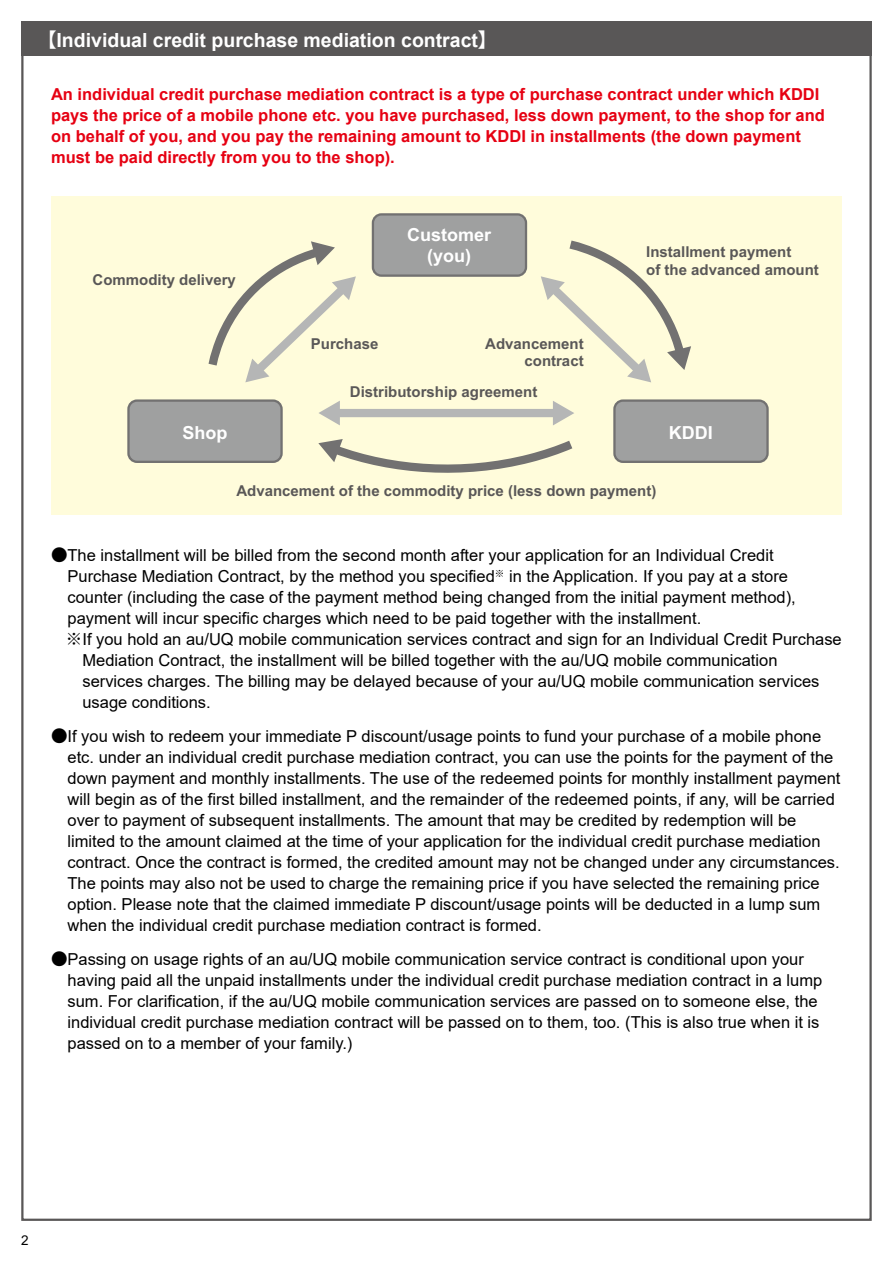
<style>
.page{position:relative;width:893px;height:1263px;background:#fff}
.page>*{position:absolute;margin:0;border:0;box-sizing:border-box;transform-origin:0 0}
.t1{font:700 19.5px "Arial";color:#fff}
.t2{font:700 18px/21px "Arial";color:#fff;text-align:center}
.t3{font:16.5px/21px "Arial";color:#000}
.t4{font:700 16.5px/21px "Arial";color:#e60012}
.t5{font:700 15px/17.1px "Arial";color:#595757;text-align:right}
.t6{font:13.5px "Arial";color:#000}
.s1{font-family:"Koz Go Pr 6 N"}
.s2{font-family:"Koz Go Pr 6 N";font-weight:700}
</style>
<div class="page">
<div style="left:51px;top:196px;width:791px;height:319px;background:#fffcdb"></div>
<div style="left:614px;top:401px;width:153px;height:61px;background:#9fa0a0;border-radius:9px"></div>
<div style="left:613px;top:399px;width:156px;height:64px;border:2px solid #727171;border-radius:9px"></div>
<div style="left:128px;top:401px;width:154px;height:61px;background:#9fa0a0;border-radius:9px"></div>
<div style="left:127px;top:399px;width:156px;height:64px;border:2px solid #727171;border-radius:9px"></div>
<svg style="left:208px;top:241px;width:148px;height:141px"></svg>
<svg style="left:541px;top:240px;width:150px;height:142px"></svg>
<div style="left:336px;top:409px;width:220px;height:8px;background:#b5b6b6"></div>
<svg style="left:553px;top:401px;width:21px;height:24px"></svg>
<svg style="left:319px;top:401px;width:21px;height:24px"></svg>
<svg style="left:318px;top:439px;width:255px;height:34px"></svg>
<div style="left:373px;top:214px;width:153px;height:62px;background:#9fa0a0;border-radius:9px"></div>
<div style="left:372px;top:213px;width:155px;height:64px;border:2px solid #727171;border-radius:9px"></div>
<div style="left:21px;top:21px;width:851px;height:34px;background:#595757"></div>
<p class="t1" style="left:37px;top:26px;width:462px"><span class="s1">【</span>Individual credit purchase mediation contract<span class="s1">】</span></p>
<p class="t4" style="left:51px;top:83px;width:775px">An individual credit purchase mediation contract is a type of purchase contract under which KDDI pays the price of a mobile phone etc. you have purchased, less down payment, to the shop for and on behalf of you, and you pay the remaining amount to KDDI in installments (the down payment must be paid directly from you to the shop).</p>
<p class="t5" style="left:93px;top:272px;width:145px">Commodity delivery</p>
<p class="t2" style="left:407px;top:225px;width:86px">Customer (you)</p>
<p class="t5" style="left:311px;top:335px;width:69px">Purchase</p>
<p class="t5" style="left:485px;top:335px;width:100px">Advancement contract</p>
<p class="t5" style="left:350px;top:383px;width:189px">Distributorship agreement</p>
<p class="t5" style="left:646px;top:243px;width:174px;line-height:18px;text-align:left">Installment payment<br>of the advanced amount</p>
<p class="t2" style="left:182px;top:422px;width:46px">Shop</p>
<p class="t2" style="left:669px;top:422px;width:45px">KDDI</p>
<p class="t5" style="left:236px;top:482px;width:422px">Advancement of the commodity price (less down payment)</p>
<p class="t3" style="left:51px;top:545px;width:724px"><span class="s2">●</span> The installment will be billed from the second month after your application for an Individual Credit</p>
<p class="t3" style="left:68px;top:566px;width:722px">Purchase Mediation Contract, by the method you specified<sup>※</sup> in the Application. If you pay at a store</p>
<p class="t3" style="left:68px;top:587px;width:730px">counter (including the case of the payment method being changed from the initial payment method),</p>
<p class="t3" style="left:68px;top:608px;width:635px">payment will incur specific charges which need to be paid together with the installment.</p>
<p class="t3" style="left:66px;top:629px;width:777px"><span class="s2">※</span>If you hold an au/UQ mobile communication services contract and sign for an Individual Credit Purchase</p>
<p class="t3" style="left:82px;top:650px;width:697px">Mediation Contract, the installment will be billed together with the au/UQ mobile communication</p>
<p class="t3" style="left:82px;top:671px;width:738px">services charges. The billing may be delayed because of your au/UQ mobile communication services</p>
<p class="t3" style="left:82px;top:692px;width:130px">usage conditions.</p>
<p class="t3" style="left:68px;top:725px;width:774px;text-indent:-16px"><span class="s2">●</span> If you wish to redeem your immediate P discount/usage points to fund your purchase of a mobile phone etc. under an individual credit purchase mediation contract, you can use the points for the payment of the down payment and monthly installments. The use of the redeemed points for monthly installment payment will begin as of the first billed installment, and the remainder of the redeemed points, if any, will be carried over to payment of subsequent installments. The amount that may be credited by redemption will be limited to the amount claimed at the time of your application for the individual credit purchase mediation contract. Once the contract is formed, the credited amount may not be changed under any circumstances.<br>The points may also not be used to charge the remaining price if you have selected the remaining price option. Please note that the claimed immediate P discount/usage points will be deducted in a lump sum when the individual credit purchase mediation contract is formed.</p>
<p class="t3" style="left:68px;top:948px;width:756px;text-indent:-16px"><span class="s2">●</span> Passing on usage rights of an au/UQ mobile communication service contract is conditional upon your having paid all the unpaid installments under the individual credit purchase mediation contract in a lump sum. For clarification, if the au/UQ mobile communication services are passed on to someone else, the individual credit purchase mediation contract will be passed on to them, too. (This is also true when it is passed on to a member of your family.)</p>
<p class="t6" style="left:21px;top:1231px;width:9px">2</p>
</div>
